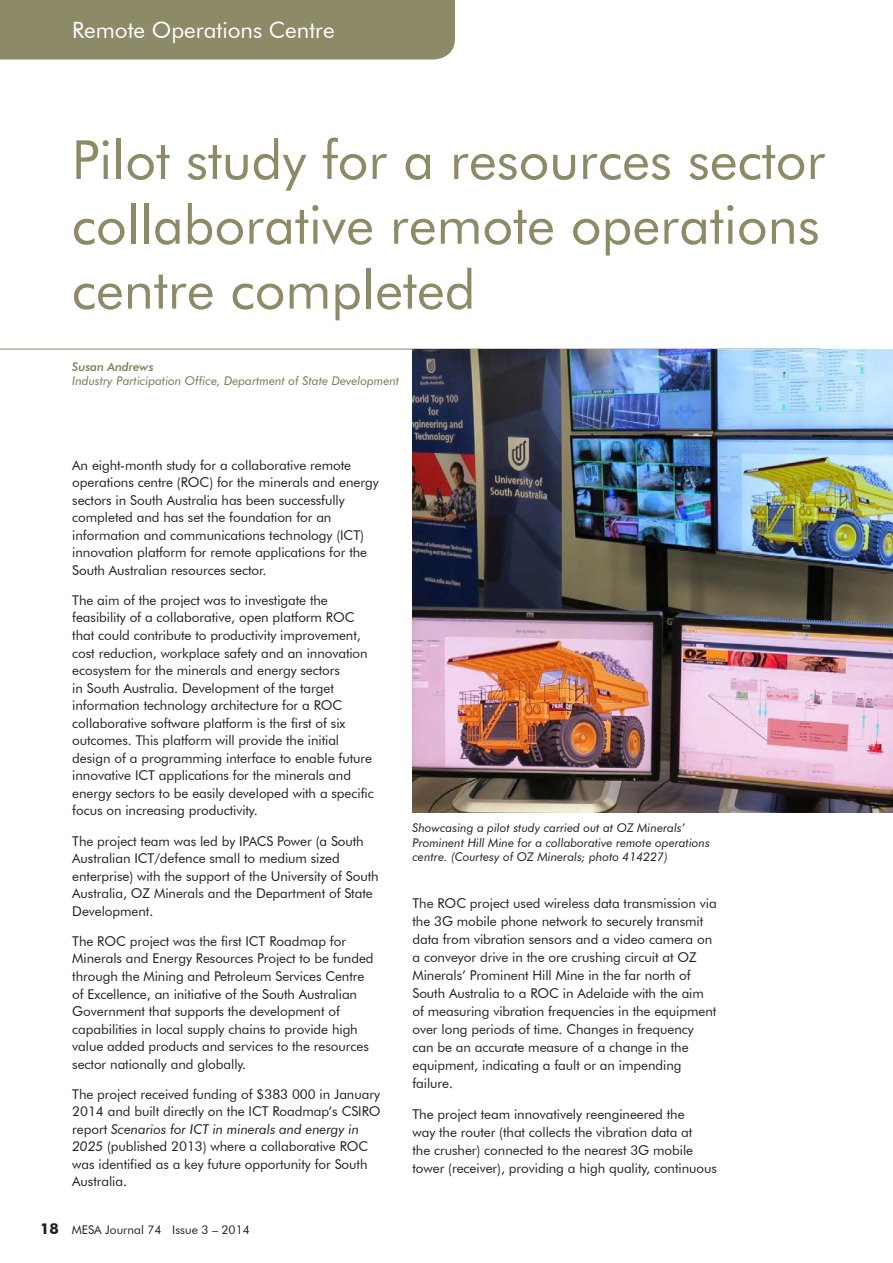
<style>
.page{position:relative;width:893px;height:1263px;background:#fff}
.page>*{position:absolute;margin:0;border:0;box-sizing:border-box;transform-origin:0 0}
.t1{font:54px/64.8px "Futura BT";color:#8d8a68;text-align:justify}
.t2{font:22.5px "Futura BT";color:#fff}
.t3{font:700 15px "Futura BT";color:#231f20}
.body{font:13.5px/17.5px "Futura BT";letter-spacing:-.005em;color:#231f20}
.t4{font:italic 12px/14.4px "Futura BT";color:#231f20}
.t5{font:italic 12px "Futura BT";color:#777550}
.t6{font:12px "Futura BT";color:#231f20}
.t7{font:italic 500 12px "Futura BT";color:#777550}
.s1{font-style:italic}
</style>
<div class="page">
<hr style="left:0;top:349px;width:821px;height:1px;background:#8d8a68">
<div style="left:0;top:0;width:455px;height:60px;background:#8d8a68"></div>
<img style="left:413px;top:349px;width:480px;height:463px">
<h2 class="t2" style="left:72px;top:16px;width:264px">Remote Operations Centre</h2>
<h1 class="t1" style="left:72px;top:127px;width:755px">Pilot study for a resources sector collaborative remote operations centre completed</h1>
<p class="t7" style="left:72px;top:359px;width:83px">Susan Andrews</p>
<p class="t5" style="left:72px;top:374px;width:329px">Industry Participation Office, Department of State Development</p>
<p class="body" style="left:72px;top:456px;width:308px">An eight-month study for a collaborative remote operations centre (ROC) for the minerals and energy sectors in South Australia has been successfully completed and has set the foundation for an information and communications technology (ICT) innovation platform for remote applications for the South Australian resources sector.</p>
<p class="body" style="left:72px;top:591px;width:303px">The aim of the project was to investigate the feasibility of a collaborative, open platform ROC that could contribute to productivity improvement, cost reduction, workplace safety and an innovation ecosystem for the minerals and energy sectors<br>in South Australia. Development of the target information technology architecture for a ROC collaborative software platform is the first of six outcomes. This platform will provide the initial design of a programming interface to enable future innovative ICT applications for the minerals and energy sectors to be easily developed with a specific focus on increasing productivity.</p>
<p class="body" style="left:72px;top:832px;width:308px">The project team was led by IPACS Power (a South Australian ICT/defence small to medium sized enterprise) with the support of the University of South Australia, OZ Minerals and the Department of State Development.</p>
<p class="body" style="left:72px;top:932px;width:303px">The ROC project was the first ICT Roadmap for Minerals and Energy Resources Project to be funded through the Mining and Petroleum Services Centre of Excellence, an initiative of the South Australian Government that supports the development of capabilities in local supply chains to provide high value added products and services to the resources sector nationally and globally.</p>
<p class="body" style="left:72px;top:1085px;width:310px">The project received funding of $383 000 in January 2014 and built directly on the ICT Roadmap’s CSIRO report <span class="s1">Scenarios for ICT in minerals and energy in 2025</span> (published 2013) where a collaborative ROC was identified as a key future opportunity for South Australia.</p>
<p class="t3" style="left:40px;top:1219px;width:20px">18</p>
<p class="t6" style="left:72px;top:1222px;width:180px">MESA Journal 74 Issue 3 – 2014</p>
<p class="t4" style="left:412px;top:820px;width:299px">Showcasing a pilot study carried out at OZ Minerals’<br>Prominent Hill Mine for a collaborative remote operations centre. (Courtesy of OZ Minerals; photo 414227)</p>
<p class="body" style="left:412px;top:894px;width:306px;line-height:18px">The ROC project used wireless data transmission via the 3G mobile phone network to securely transmit data from vibration sensors and a video camera on a conveyor drive in the ore crushing circuit at OZ Minerals’ Prominent Hill Mine in the far north of South Australia to a ROC in Adelaide with the aim of measuring vibration frequencies in the equipment over long periods of time. Changes in frequency can be an accurate measure of a change in the equipment, indicating a fault or an impending failure.</p>
<p class="body" style="left:412px;top:1105px;width:306px;line-height:18px">The project team innovatively reengineered the<br>way the router (that collects the vibration data at<br>the crusher) connected to the nearest 3G mobile tower (receiver), providing a high quality, continuous</p>
</div>
